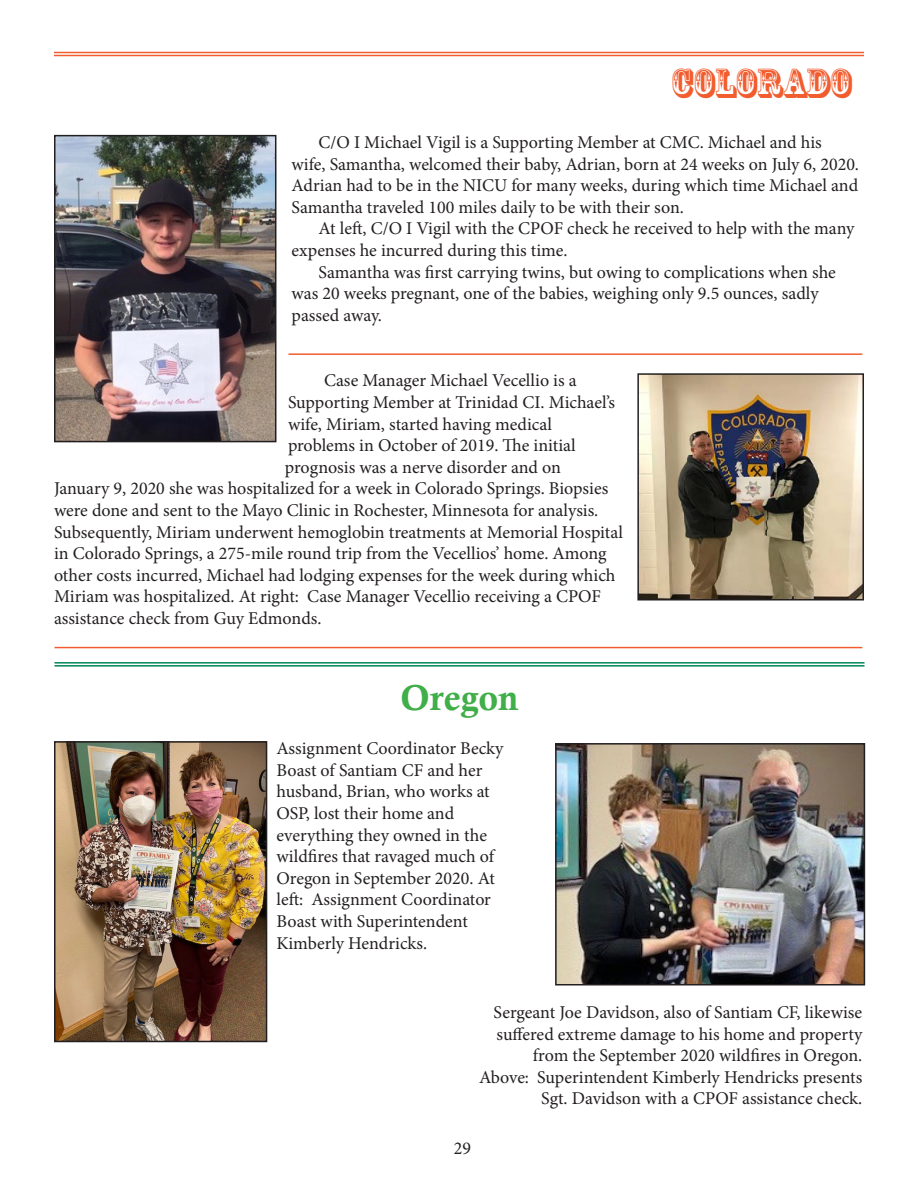
<style>
.page{position:relative;width:918px;height:1188px;background:#fff}
.page>*{position:absolute;margin:0;border:0;box-sizing:border-box;transform-origin:0 0}
.t1{font:39px "Rosewood Std";color:#f15d2f}
.t2{font:36px "Calis MT Bol";color:#40ae49}
.t3{font:18px/21.6px "Minion Pro";color:#231f20}
</style>
<div class="page">
<hr style="left:54px;top:55px;width:810px;height:1px;background:#f15d2f">
<hr style="left:54px;top:52px;width:810px;height:1px;background:#f15d2f">
<hr style="left:288px;top:353px;width:574px;height:2px;background:#f15d2f">
<hr style="left:55px;top:647px;width:807px;height:1px;background:#f15d2f">
<img style="left:57px;top:138px;width:216px;height:301px">
<div style="left:54px;top:135px;width:222px;height:307px;border:2px solid #231f20"></div>
<img style="left:640px;top:376px;width:221px;height:222px">
<div style="left:637px;top:373px;width:227px;height:228px;border:2px solid #231f20"></div>
<hr style="left:55px;top:665px;width:810px;height:2px;background:#008559">
<hr style="left:55px;top:662px;width:810px;height:2px;background:#008559">
<img style="left:57px;top:744px;width:207px;height:295px">
<div style="left:54px;top:741px;width:213px;height:301px;border:2px solid #231f20"></div>
<img style="left:558px;top:746px;width:304px;height:237px">
<div style="left:555px;top:743px;width:310px;height:243px;border:2px solid #231f20"></div>
<p class="t1" style="left:671px;top:61px;width:182px">COLORADO</p>
<p class="t3" style="left:292px;top:132px;width:569px;text-indent:27px">C/O I Michael Vigil is a Supporting Member at CMC. Michael and his wife, Samantha, welcomed their baby, Adrian, born at 24 weeks on July 6, 2020.<br>Adrian had to be in the NICU for many weeks, during which time Michael and Samantha traveled 100 miles daily to be with their son.</p>
<p class="t3" style="left:292px;top:218px;width:565px;text-indent:27px">At left, C/O I Vigil with the CPOF check he received to help with the many expenses he incurred during this time.</p>
<p class="t3" style="left:292px;top:261px;width:546px;text-indent:27px">Samantha was first carrying twins, but owing to complications when she was 20 weeks pregnant, one of the babies, weighing only 9.5 ounces, sadly passed away.</p>
<p class="t3" style="left:324px;top:370px;width:254px">Case Manager Michael Vecellio is a</p>
<p class="t3" style="left:288px;top:392px;width:329px">Supporting Member at Trinidad CI. Michael’s wife, Miriam, started having medical</p>
<p class="t3" style="left:288px;top:435px;width:289px">problems in October of 2019. The initial</p>
<p class="t3" style="left:285px;top:456px;width:278px">prognosis was a nerve disorder and on</p>
<p class="t3" style="left:54px;top:478px;width:570px">January 9, 2020 she was hospitalized for a week in Colorado Springs. Biopsies were done and sent to the Mayo Clinic in Rochester, Minnesota for analysis.<br>Subsequently, Miriam underwent hemoglobin treatments at Memorial Hospital in Colorado Springs, a 275-mile round trip from the Vecellios’ home. Among other costs incurred, Michael had lodging expenses for the week during which Miriam was hospitalized. At right: Case Manager Vecellio receiving a CPOF assistance check from Guy Edmonds.</p>
<p class="t2" style="left:401px;top:678px;width:119px">Oregon</p>
<p class="t3" style="left:276px;top:738px;width:229px">Assignment Coordinator Becky<br>Boast of Santiam CF and her</p>
<p class="t3" style="left:276px;top:781px;width:215px">husband, Brian, who works at<br>OSP, lost their home and</p>
<p class="t3" style="left:276px;top:824px;width:221px">everything they owned in the wildfires that ravaged much of<br>Oregon in September 2020. At left: Assignment Coordinator<br>Boast with Superintendent</p>
<p class="t3" style="left:276px;top:932px;width:152px">Kimberly Hendricks.</p>
<p class="t3" style="left:494px;top:1002px;width:370px">Sergeant Joe Davidson, also of Santiam CF, likewise</p>
<p class="t3" style="left:497px;top:1023px;width:368px">suffered extreme damage to his home and property</p>
<p class="t3" style="left:533px;top:1045px;width:331px">from the September 2020 wildfires in Oregon.</p>
<p class="t3" style="left:479px;top:1066px;width:385px">Above: Superintendent Kimberly Hendricks presents</p>
<p class="t3" style="left:541px;top:1088px;width:323px">Sgt. Davidson with a CPOF assistance check.</p>
<p class="t3" style="left:454px;top:1137px;width:19px">29</p>
</div>
